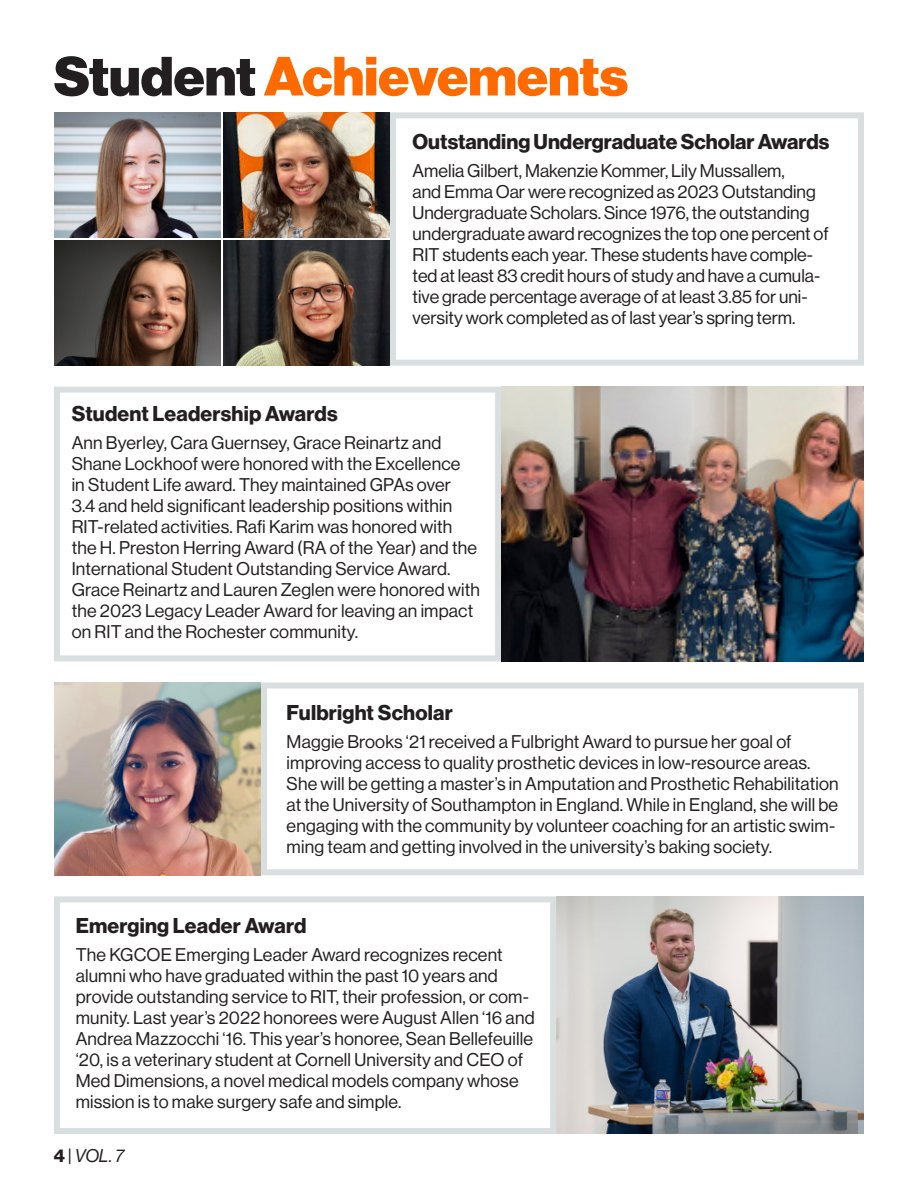
<style>
.page{position:relative;width:918px;height:1188px;background:#fff}
.page>*{position:absolute;margin:0;border:0;box-sizing:border-box;transform-origin:0 0}
.t1{font:54px "N Haas Grotesk DS Std 95 Blk";color:#ff6a00}
.Paragraph_Style_2{font:21px "N Haas Grotesk DS Std 75 Bd";letter-spacing:.005em;color:#231f20}
.Paragraph_Style_2-2{font:18px/21px "N Haas Grotesk DS Std 55 Rg";letter-spacing:.01em;color:#231f20}
.t2{font:18px "N Haas Grotesk DS Std 56 It";color:#231f20}
.s1{color:#231f20}
.s2{font-family:"N Haas Grotesk DS Std 75 Bd"}
.s3{font-family:"N Haas Grotesk DS Std 55 Rg"}
</style>
<div class="page">
<div style="left:390px;top:112px;width:474px;height:254px;border:6px solid #d9dfdf"></div>
<img style="left:54px;top:112px;width:166px;height:125px">
<img style="left:224px;top:112px;width:166px;height:125px">
<img style="left:224px;top:241px;width:166px;height:125px">
<img style="left:556px;top:896px;width:308px;height:238px">
<img style="left:54px;top:683px;width:207px;height:192px">
<div style="left:261px;top:682px;width:603px;height:193px;border:6px solid #d9dfdf"></div>
<div style="left:54px;top:896px;width:502px;height:238px;border:6px solid #d9dfdf"></div>
<div style="left:54px;top:387px;width:447px;height:274px;border:6px solid #d9dfdf"></div>
<img style="left:501px;top:387px;width:363px;height:275px">
<svg style="left:335px;top:352px;width:15px;height:14px"></svg>
<img style="left:54px;top:241px;width:166px;height:125px">
<div style="left:836px;top:662px;width:28px;height:21px;background:#fff"></div>
<p class="t1" style="left:54px;top:45px;width:576px"><span class="s1">Student</span> Achievements</p>
<p class="Paragraph_Style_2" style="left:413px;top:129px;width:418px">Outstanding Undergraduate Scholar Awards</p>
<p class="Paragraph_Style_2-2" style="left:413px;top:160px;width:418px">Amelia Gilbert, Makenzie Kommer, Lily Mussallem,<br>and Emma Oar were recognized as 2023 Outstanding Undergraduate Scholars. Since 1976, the outstanding undergraduate award recognizes the top one percent of RIT students each year. These students have comple&shy;ted at least 83 credit hours of study and have a cumula&shy;tive grade percentage average of at least 3.85 for uni&shy;versity work completed as of last year’s spring term.</p>
<p class="Paragraph_Style_2" style="left:72px;top:402px;width:268px">Student Leadership Awards</p>
<p class="Paragraph_Style_2-2" style="left:72px;top:432px;width:410px">Ann Byerley, Cara Guernsey, Grace Reinartz and Shane Lockhoof were honored with the Excellence<br>in Student Life award. They maintained GPAs over<br>3.4 and held significant leadership positions within RIT-related activities. Rafi Karim was honored with the H. Preston Herring Award (RA of the Year) and the International Student Outstanding Service Award.<br>Grace Reinartz and Lauren Zeglen were honored with the 2023 Legacy Leader Award for leaving an impact on RIT and the Rochester community.</p>
<p class="Paragraph_Style_2" style="left:287px;top:700px;width:168px">Fulbright Scholar</p>
<p class="Paragraph_Style_2-2" style="left:287px;top:731px;width:554px">Maggie Brooks ‘21 received a Fulbright Award to pursue her goal of improving access to quality prosthetic devices in low-resource areas.<br>She will be getting a master’s in Amputation and Prosthetic Rehabilitation at the University of Southampton in England. While in England, she will be engaging with the community by volunteer coaching for an artistic swim&shy;ming team and getting involved in the university’s baking society.</p>
<p class="Paragraph_Style_2" style="left:76px;top:913px;width:232px">Emerging Leader Award</p>
<p class="Paragraph_Style_2-2" style="left:76px;top:944px;width:460px">The KGCOE Emerging Leader Award recognizes recent alumni who have graduated within the past 10 years and provide outstanding service to RIT, their profession, or com&shy;munity. Last year’s 2022 honorees were August Allen ‘16 and Andrea Mazzocchi ‘16. This year’s honoree, Sean Bellefeuille ‘20, is a veterinary student at Cornell University and CEO of Med Dimensions, a novel medical models company whose mission is to make surgery safe and simple.</p>
<p class="t2" style="left:54px;top:1146px;width:72px"><span class="s2">4</span> <span class="s3">|</span> VOL. 7</p>
</div>
